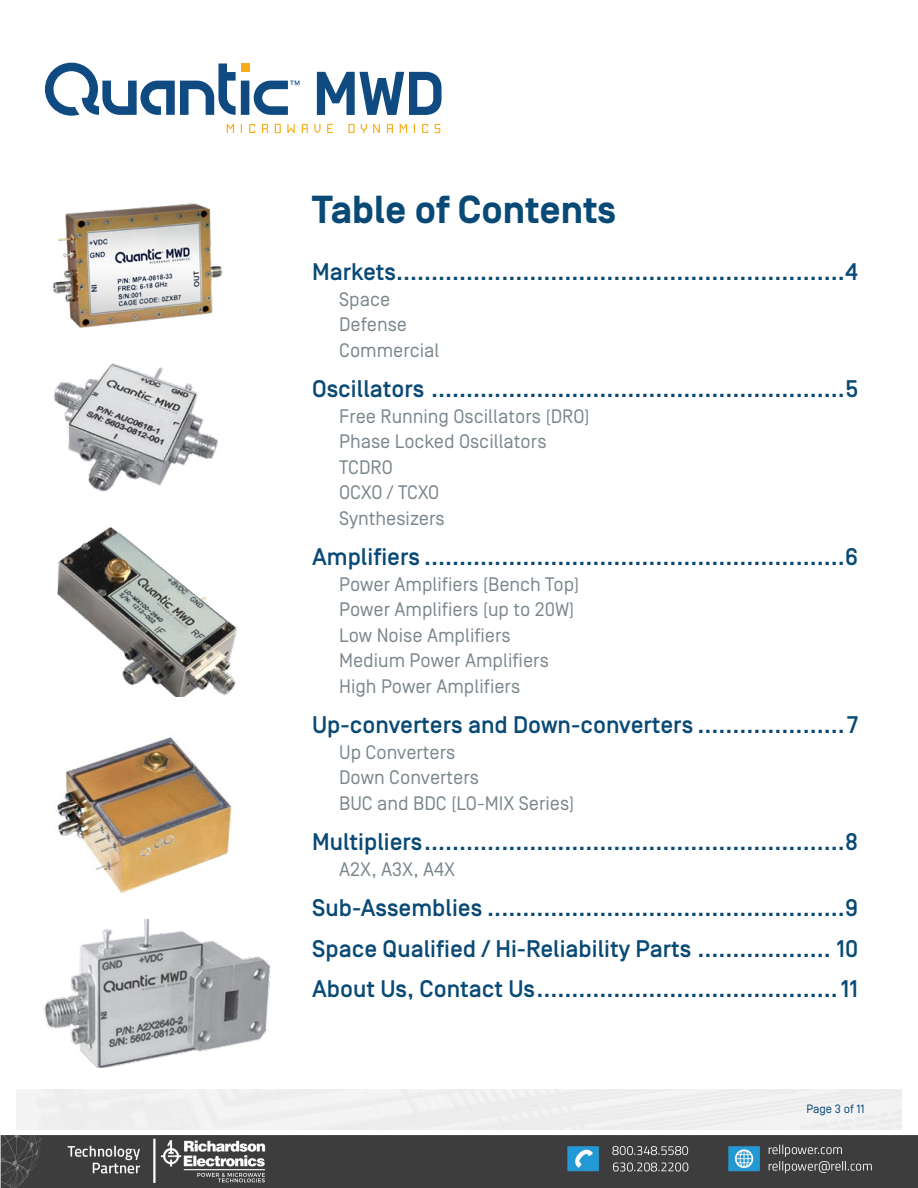
<style>
.page{position:relative;width:918px;height:1188px;background:#fff}
.page>*{position:absolute;margin:0;border:0;box-sizing:border-box;transform-origin:0 0}
.t1{font:700 39px "Simplon Norm";color:#084975}
.t2{font:500 24px/40.5px "Simplon Norm";color:#084975;text-align:justify}
.t3{font:19.5px/25.5px "Simplon Norm";color:#7b868c}
.t4{font:12px "Simplon Norm";color:#084975}
</style>
<div class="page">
<img style="left:57px;top:527px;width:180px;height:170px">
<img style="left:52px;top:203px;width:171px;height:125px">
<img style="left:53px;top:363px;width:166px;height:129px">
<img style="left:57px;top:737px;width:175px;height:157px">
<img style="left:43px;top:919px;width:227px;height:149px">
<svg style="left:45px;top:63px;width:254px;height:53px"></svg>
<svg style="left:317px;top:72px;width:125px;height:43px"></svg>
<svg style="left:227px;top:124px;width:213px;height:9px"></svg>
<img style="left:0;top:1136px;width:918px;height:52px">
<h1 class="t1" style="left:312px;top:189px;width:306px">Table of Contents</h1>
<p class="t2" style="left:312px;top:253px;width:548px">Markets................................................................4</p>
<p class="t3" style="left:339px;top:287px;width:102px">Space<br>Defense<br>Commercial</p>
<p class="t2" style="left:312px;top:370px;width:547px">Oscillators ...........................................................5</p>
<p class="t3" style="left:339px;top:404px;width:252px">Free Running Oscillators (DRO)<br>Phase Locked Oscillators<br>TCDRO<br>OCXO / TCXO<br>Synthesizers</p>
<p class="t2" style="left:312px;top:538px;width:547px">Amplifiers ............................................................6</p>
<p class="t3" style="left:339px;top:572px;width:242px">Power Amplifiers (Bench Top)<br>Power Amplifiers (up to 20W)<br>Low Noise Amplifiers<br>Medium Power Amplifiers<br>High Power Amplifiers</p>
<p class="t2" style="left:312px;top:706px;width:547px">Up-converters and Down-converters .....................7</p>
<p class="t3" style="left:339px;top:740px;width:237px">Up Converters<br>Down Converters<br>BUC and BDC (LO-MIX Series)</p>
<p class="t2" style="left:312px;top:823px;width:547px">Multipliers............................................................8</p>
<p class="t3" style="left:339px;top:857px;width:118px">A2X, A3X, A4X</p>
<p class="t2" style="left:312px;top:889px;width:548px">Sub-Assemblies ...................................................9<br>Space Qualified / Hi-Reliability Parts ................... 10<br>About Us, Contact Us...........................................11</p>
<p class="t4" style="left:806px;top:1103px;width:60px">Page 3 of 11</p>
</div>
